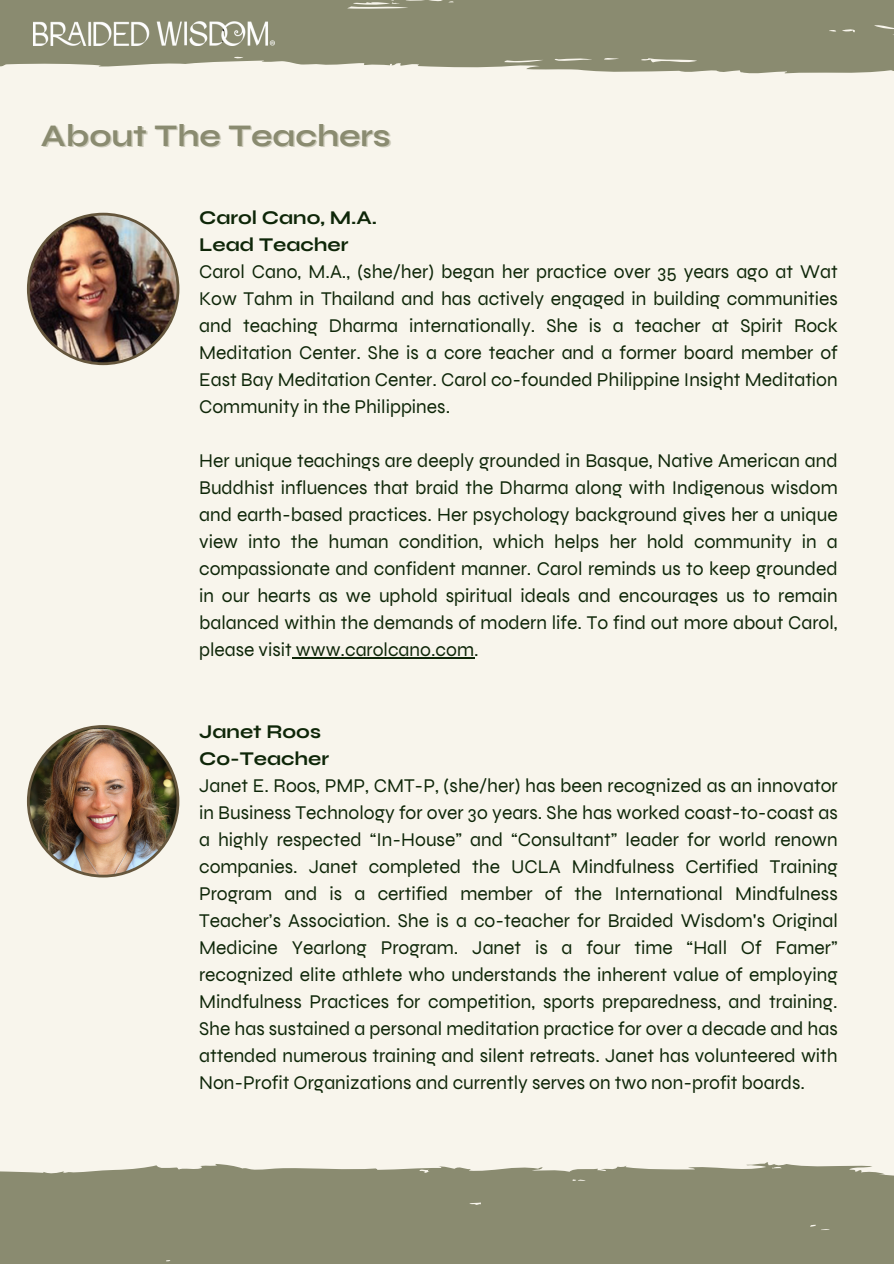
<style>
.page{position:relative;width:894px;height:1264px;background:#fff}
.page>*{position:absolute;margin:0;border:0;box-sizing:border-box;transform-origin:0 0}
.t1{font:700 31.5px "Syne";color:#8a8b70}
.t2{font:19.5px/27px "Syne";color:#0e2608;text-align:justify}
.t3{font:700 19.5px "Syne";color:#0e2608}
</style>
<div class="page">
<div style="left:0;top:0;width:893px;height:1263px;background:#f8f5ec"></div>
<svg style="left:0;top:0;width:893px;height:74px;background:#95967d"></svg>
<img style="left:34px;top:21px;width:241px;height:25px">
<hr style="left:292px;top:657px;width:182px;height:1px;background:#0e2608">
<img style="left:27px;top:213px;width:152px;height:152px">
<img style="left:27px;top:725px;width:152px;height:152px">
<svg style="left:0;top:1162px;width:893px;height:101px;background:#919278"></svg>
<p class="t1" style="left:41px;top:116px;width:351px">About The Teachers</p>
<p class="t3" style="left:199px;top:205px;width:179px">Carol Cano, M.A.</p>
<h1 class="t3" style="left:199px;top:232px;width:151px">Lead Teacher</h1>
<p class="t2" style="left:199px;top:258px;width:640px">Carol Cano, M.A., (she/her) began her practice over 35 years ago at Wat Kow Tahm in Thailand and has actively engaged in building communities and teaching Dharma internationally. She is a teacher at Spirit Rock Meditation Center. She is a core teacher and a former board member of East Bay Meditation Center. Carol co-founded Philippine Insight Meditation Community in the Philippines.</p>
<p class="t2" style="left:199px;top:447px;width:640px">Her unique teachings are deeply grounded in Basque, Native American and Buddhist influences that braid the Dharma along with Indigenous wisdom and earth-based practices. Her psychology background gives her a unique view into the human condition, which helps her hold community in a compassionate and confident manner. Carol reminds us to keep grounded in our hearts as we uphold spiritual ideals and encourages us to remain balanced within the demands of modern life. To find out more about Carol, please visit www.carolcano.com.</p>
<p class="t3" style="left:199px;top:719px;width:123px">Janet Roos</p>
<p class="t3" style="left:199px;top:746px;width:131px">Co-Teacher</p>
<p class="t2" style="left:199px;top:771px;width:640px">Janet E. Roos, PMP, CMT-P, (she/her) has been recognized as an innovator in Business Technology for over 30 years. She has worked coast-to-coast as a highly respected “In-House” and “Consultant” leader for world renown companies. Janet completed the UCLA Mindfulness Certified Training Program and is a certified member of the International Mindfulness Teacher’s Association. She is a co-teacher for Braided Wisdom's Original Medicine Yearlong Program. Janet is a four time “Hall Of Famer” recognized elite athlete who understands the inherent value of employing Mindfulness Practices for competition, sports preparedness, and training.<br>She has sustained a personal meditation practice for over a decade and has attended numerous training and silent retreats. Janet has volunteered with Non-Profit Organizations and currently serves on two non-profit boards.</p>
</div>
